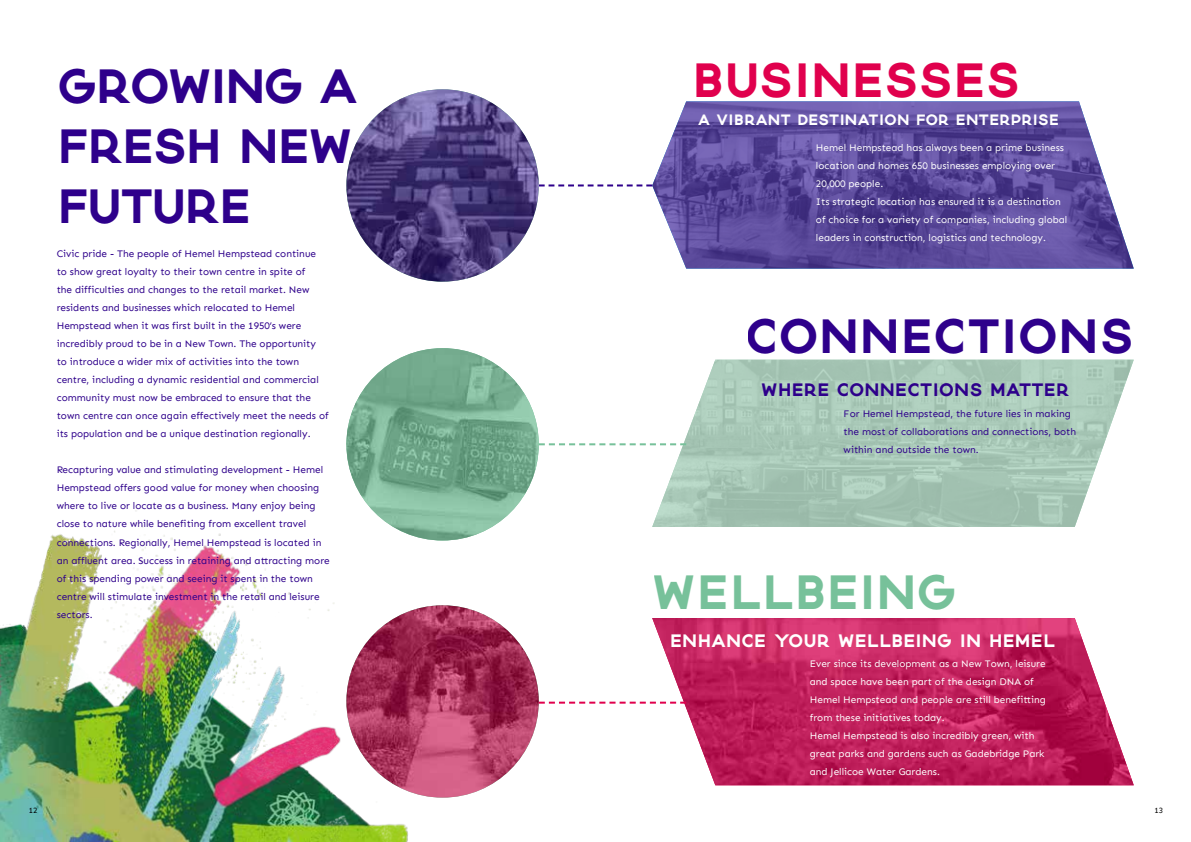
<style>
.page{position:relative;width:1191px;height:842px;background:#fff}
.page>*{position:absolute;margin:0;border:0;box-sizing:border-box;transform-origin:0 0}
.t1{font:800 48px/60px "IYANNU";letter-spacing:-.04em;color:#2e008b;text-align:justify}
.t2{font:800 48px "IYANNU";letter-spacing:-.02em;color:#2e008b}
.t3{font:800 48px "IYANNU";color:#e0004d}
.t4{font:800 48px "IYANNU";letter-spacing:-.02em;color:#77c19a}
.t5{font:800 18px "IYANNU";letter-spacing:-.02em;color:#fff}
.t6{font:800 18px "IYANNU";letter-spacing:-.02em;color:#2e008b}
.t7{font:800 15px "IYANNU";letter-spacing:-.02em;color:#fff}
.t8{font:10px/18px "Sen";color:#2e008b}
.t9{font:10px/18px "Sen";color:#fff}
.t10{font:8px "Sen";color:#000}
</style>
<div class="page">
<img style="left:0;top:510px;width:432px;height:332px">
<img style="left:346px;top:348px;width:193px;height:192px;border-radius:96px">
<img style="left:346px;top:605px;width:193px;height:193px;border-radius:96px">
<img style="left:652px;top:101px;width:481px;height:168px">
<img style="left:652px;top:360px;width:481px;height:167px">
<img style="left:652px;top:618px;width:481px;height:167px">
<svg style="left:539px;top:184px;width:113px;height:2px"></svg>
<svg style="left:539px;top:443px;width:147px;height:2px"></svg>
<svg style="left:539px;top:702px;width:147px;height:2px"></svg>
<img style="left:346px;top:89px;width:193px;height:193px;border-radius:96px">
<h1 class="t1" style="left:57px;top:57px;width:302px">GROWING A FRESH NEW FUTURE</h1>
<h1 class="t3" style="left:691px;top:50px;width:330px">BUSINESSES</h1>
<h3 class="t7" style="left:698px;top:110px;width:362px">A VIBRANT DESTINATION FOR ENTERPRISE</h3>
<p class="t9" style="left:816px;top:139px;width:253px">Hemel Hempstead has always been a prime business location and homes 650 businesses employing over 20,000 people.<br>Its strategic location has ensured it is a destination of choice for a variety of companies, including global leaders in construction, logistics and technology.</p>
<p class="t8" style="left:57px;top:245px;width:273px">Civic pride - The people of Hemel Hempstead continue to show great loyalty to their town centre in spite of<br>the difficulties and changes to the retail market. New residents and businesses which relocated to Hemel Hempstead when it was first built in the 1950’s were incredibly proud to be in a New Town. The opportunity to introduce a wider mix of activities into the town centre, including a dynamic residential and commercial community must now be embraced to ensure that the town centre can once again effectively meet the needs of its population and be a unique destination regionally.</p>
<p class="t8" style="left:57px;top:461px;width:274px">Recapturing value and stimulating development - Hemel Hempstead offers good value for money when choosing where to live or locate as a business. Many enjoy being close to nature while benefiting from excellent travel connections. Regionally, Hemel Hempstead is located in an affluent area. Success in retaining and attracting more of this spending power and seeing it spent in the town centre will stimulate investment in the retail and leisure sectors.</p>
<h1 class="t2" style="left:745px;top:306px;width:389px">CONNECTIONS</h1>
<h2 class="t6" style="left:761px;top:378px;width:310px">WHERE CONNECTIONS MATTER</h2>
<p class="t8" style="left:843px;top:404px;width:234px">For Hemel Hempstead, the future lies in making the most of collaborations and connections, both within and outside the town.</p>
<h1 class="t4" style="left:651px;top:562px;width:307px">WELLBEING</h1>
<h2 class="t5" style="left:670px;top:629px;width:387px">ENHANCE YOUR WELLBEING IN HEMEL</h2>
<p class="t9" style="left:810px;top:655px;width:237px">Ever since its development as a New Town, leisure and space have been part of the design DNA of Hemel Hempstead and people are still benefitting from these initiatives today.<br>Hemel Hempstead is also incredibly green, with great parks and gardens such as Gadebridge Park and Jellicoe Water Gardens.</p>
<p class="t10" style="left:29px;top:805px;width:10px">12</p>
<p class="t10" style="left:1154px;top:805px;width:10px">13</p>
</div>
